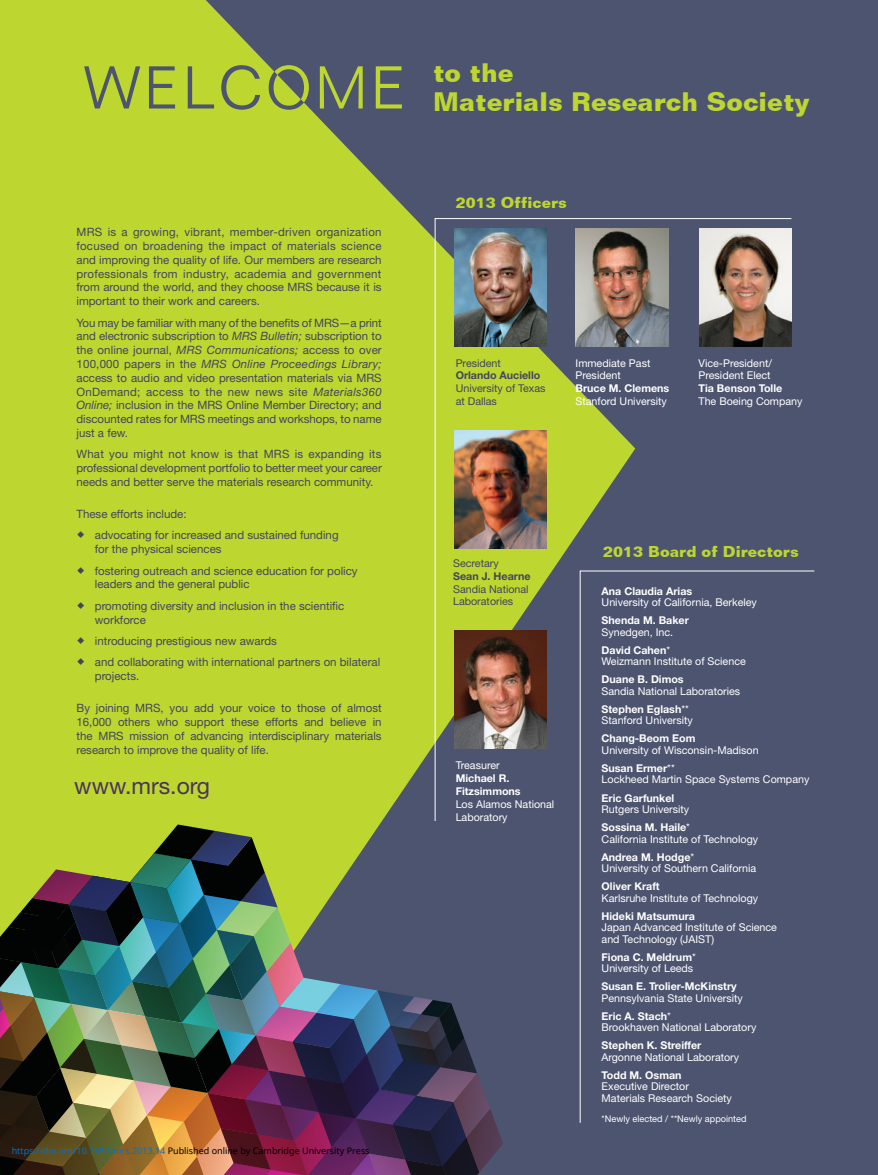
<style>
.page{position:relative;width:878px;height:1175px;background:#fff}
.page>*{position:absolute;margin:0;border:0;box-sizing:border-box;transform-origin:0 0}
.t1{font:700 25.95px/29.1px "Folio BT";color:#bed630}
.t2{font:22.95px "Helvetica Neue LT Std";color:#4a345d}
.t3{font:700 15.3px "Folio BT";color:#bed630}
.t4{font:11.55px/13.8px "Helvetica Neue LT Std";color:#40465e;text-align:justify}
.t5{font:10.65px/18px "Helvetica Neue LT Std";color:#fff}
.t6{font:700 10.65px/12.9px "Helvetica Neue LT Std";color:#fff}
.t7{font:10.65px/12.9px "Helvetica Neue LT Std";color:#40465e}
.t8{font:700 10.65px "Helvetica Neue LT Std";color:#40465e}
.t9{font:9.15px "Helvetica Neue LT Std";color:#fff}
.t10{font:9px "Noto Sans";color:#000}
.s1{font-style:italic}
.s2{color:#0172cf}
.s3{font-weight:700}
</style>
<div class="page">
<div style="left:0;top:0;width:878px;height:1174px;background:#4d546f"></div>
<svg style="left:0;top:0;width:434px;height:824px;background:#b4cb35"></svg>
<svg style="left:579px;top:570px;width:236px;height:553px"></svg>
<img style="left:434px;top:218px;width:358px;height:603px">
<img style="left:0;top:824px;width:503px;height:351px">
<svg style="left:77px;top:531px;width:7px;height:7px"></svg>
<svg style="left:77px;top:566px;width:7px;height:7px"></svg>
<svg style="left:77px;top:602px;width:7px;height:6px"></svg>
<svg style="left:77px;top:637px;width:7px;height:7px"></svg>
<svg style="left:77px;top:658px;width:7px;height:7px"></svg>
<p class="t4" style="left:76px;top:227px;width:307px">MRS is a growing, vibrant, member-driven organization focused on broadening the impact of materials science and improving the quality of life. Our members are research professionals from industry, academia and government from around the world, and they choose MRS because it is important to their work and careers.</p>
<p class="t4" style="left:76px;top:317px;width:307px">You may be familiar with many of the benefits of MRS—a print and electronic subscription to <span class="s1">MRS Bulletin;</span> subscription to the online journal, <span class="s1">MRS Communications;</span> access to over 100,000 papers in the <span class="s1">MRS Online Proceedings Library; </span>access to audio and video presentation materials via MRS OnDemand; access to the new news site <span class="s1">Materials360<br>Online;</span> inclusion in the MRS Online Member Directory; and discounted rates for MRS meetings and workshops, to name just a few.</p>
<p class="t4" style="left:76px;top:449px;width:307px">What you might not know is that MRS is expanding its professional development portfolio to better meet your career needs and better serve the materials research community.</p>
<p class="t4" style="left:95px;top:504px;width:245px;line-height:21.5px;text-indent:-18px">These efforts include:<br>advocating for increased and sustained funding</p>
<p class="t4" style="left:95px;top:540px;width:264px;line-height:21.5px">for the physical sciences<br>fostering outreach and science education for policy</p>
<p class="t4" style="left:95px;top:575px;width:251px;line-height:21.5px">leaders and the general public<br>promoting diversity and inclusion in the scientific</p>
<p class="t4" style="left:95px;top:610px;width:287px;line-height:21.5px;text-align:left">workforce<br>introducing prestigious new awards<br>and collaborating with international partners on bilateral</p>
<p class="t4" style="left:95px;top:670px;width:46px">projects.</p>
<p class="t4" style="left:76px;top:702px;width:307px">By joining MRS, you add your voice to those of almost 16,000 others who support these efforts and believe in the MRS mission of advancing interdisciplinary materials research to improve the quality of life.</p>
<h2 class="t2" style="left:74px;top:777px;width:137px">www.mrs.org</h2>
<p class="t10" style="left:12px;top:1143px;width:359px"><span class="s2">https://doi.org/10.1557/mrs.2013.14</span> Published online by Cambridge University Press</p>
<h1 class="t1" style="left:433px;top:58px;width:378px">to the<br>Materials Research Society</h1>
<h3 class="t3" style="left:455px;top:193px;width:113px">2013 Officers</h3>
<p class="t7" style="left:455px;top:357px;width:47px">President</p>
<p class="t8" style="left:455px;top:372px;width:86px">Orlando Auciello</p>
<p class="t7" style="left:455px;top:383px;width:91px">University of Texas at Dallas</p>
<p class="t5" style="left:575px;top:357px;width:76px;line-height:12.9px">Immediate Past<br>President</p>
<p class="t6" style="left:575px;top:383px;width:95px">Bruce M. Clemens</p>
<p class="t5" style="left:575px;top:393px;width:93px">Stanford University</p>
<p class="t5" style="left:698px;top:357px;width:75px;line-height:12.9px">Vice-President/<br>President Elect</p>
<p class="t6" style="left:698px;top:383px;width:85px">Tia Benson Tolle</p>
<p class="t5" style="left:698px;top:393px;width:105px">The Boeing Company</p>
<p class="t7" style="left:453px;top:558px;width:47px">Secretary</p>
<p class="t8" style="left:453px;top:572px;width:79px">Sean J. Hearne</p>
<p class="t7" style="left:453px;top:583px;width:77px">Sandia National<br>Laboratories</p>
<p class="t5" style="left:455px;top:758px;width:46px">Treasurer</p>
<p class="t6" style="left:455px;top:773px;width:66px">Michael R.<br>Fitzsimmons</p>
<p class="t5" style="left:455px;top:799px;width:100px;line-height:12.9px">Los Alamos National<br>Laboratory</p>
<h3 class="t3" style="left:603px;top:542px;width:197px">2013 Board of Directors</h3>
<p class="t6" style="left:601px;top:586px;width:92px">Ana Claudia Arias</p>
<p class="t5" style="left:601px;top:594px;width:157px">University of California, Berkeley</p>
<p class="t6" style="left:601px;top:615px;width:89px">Shenda M. Baker</p>
<p class="t5" style="left:601px;top:624px;width:73px">Synedgen, Inc.<br><span class="s3">David Cahen</span>*</p>
<p class="t5" style="left:601px;top:654px;width:146px">Weizmann Institute of Science</p>
<p class="t6" style="left:601px;top:674px;width:84px">Duane B. Dimos</p>
<p class="t5" style="left:601px;top:683px;width:140px">Sandia National Laboratories<br><span class="s3">Stephen Eglash</span>**</p>
<p class="t5" style="left:601px;top:713px;width:93px">Stanford University</p>
<p class="t6" style="left:601px;top:733px;width:95px">Chang-Beom Eom</p>
<p class="t5" style="left:601px;top:742px;width:159px">University of Wisconsin-Madison<br><span class="s3">Susan Ermer</span>**</p>
<p class="t5" style="left:601px;top:772px;width:209px">Lockheed Martin Space Systems Company</p>
<p class="t6" style="left:601px;top:792px;width:74px">Eric Garfunkel</p>
<p class="t5" style="left:601px;top:801px;width:90px">Rutgers University<br><span class="s3">Sossina M. Haile</span>*</p>
<p class="t5" style="left:601px;top:831px;width:158px">California Institute of Technology<br><span class="s3">Andrea M. Hodge</span>*</p>
<p class="t5" style="left:601px;top:860px;width:156px">University of Southern California</p>
<p class="t6" style="left:601px;top:881px;width:60px">Oliver Kraft</p>
<p class="t5" style="left:601px;top:890px;width:158px">Karlsruhe Institute of Technology</p>
<p class="t6" style="left:601px;top:910px;width:95px">Hideki Matsumura</p>
<p class="t5" style="left:601px;top:923px;width:177px;line-height:11.4px">Japan Advanced Institute of Science and Technology (JAIST)</p>
<p class="t5" style="left:601px;top:952px;width:96px;line-height:11.4px"><span class="s3">Fiona C. Meldrum</span>*<br>University of Leeds</p>
<p class="t6" style="left:601px;top:981px;width:137px">Susan E. Trolier-McKinstry</p>
<p class="t5" style="left:601px;top:990px;width:143px">Pennsylvania State University<br><span class="s3">Eric A. Stach</span>*</p>
<p class="t5" style="left:601px;top:1019px;width:156px">Brookhaven National Laboratory</p>
<p class="t6" style="left:601px;top:1040px;width:101px">Stephen K. Streiffer</p>
<p class="t5" style="left:601px;top:1049px;width:139px">Argonne National Laboratory</p>
<p class="t6" style="left:601px;top:1069px;width:81px">Todd M. Osman</p>
<p class="t5" style="left:601px;top:1082px;width:132px;line-height:11.4px">Executive Director<br>Materials Research Society</p>
<p class="t9" style="left:601px;top:1116px;width:146px">*Newly elected / **Newly appointed</p>
</div>
